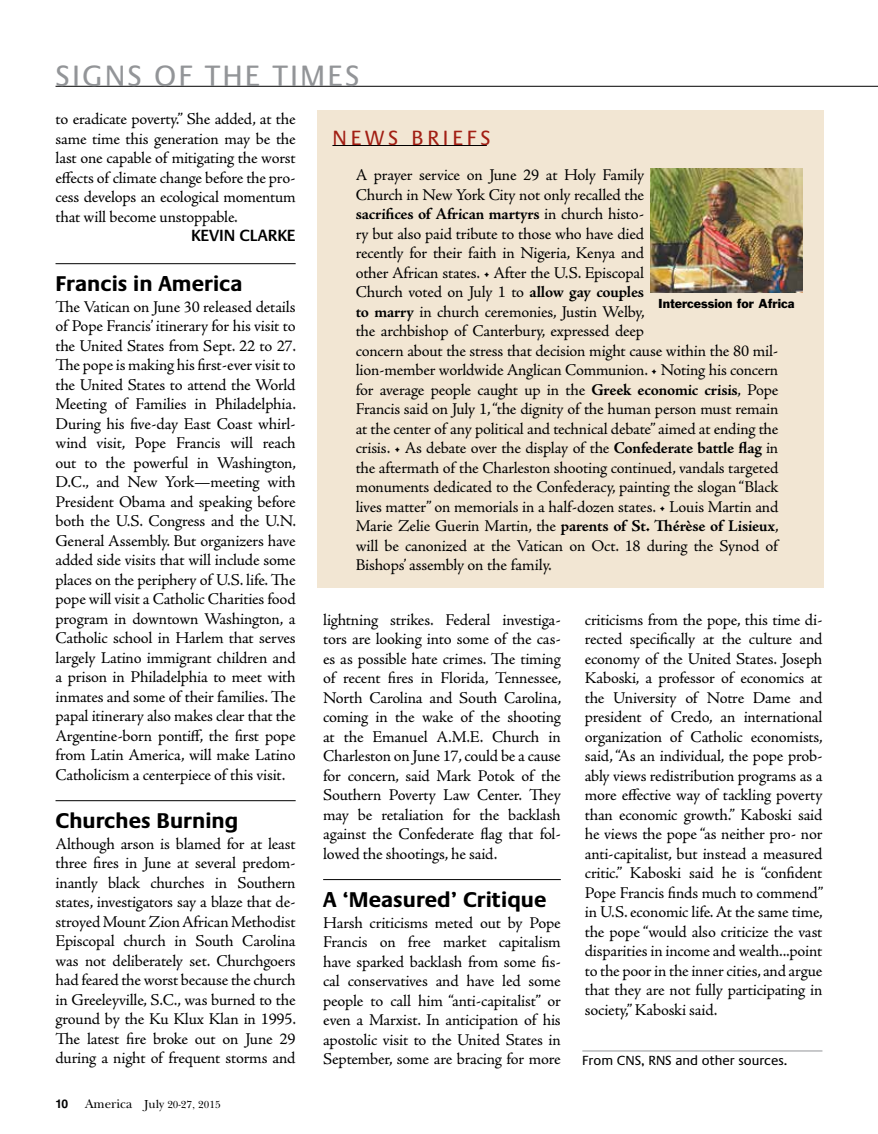
<style>
.page{position:relative;width:878px;height:1134px;background:#fff}
.page>*{position:absolute;margin:0;border:0;box-sizing:border-box;transform-origin:0 0}
.t1{font:30px "Praxis LT Pro";letter-spacing:.07em;color:#939598}
.t2{font:700 21.75px "Praxis LT Pro";color:#000}
.t3{font:21px "Praxis LT Pro";letter-spacing:.18em;color:#a21f14}
.t4{font:16.5px/19.5px "Adobe Jenson Pro";letter-spacing:-.015em;color:#000;text-align:justify}
.t5{font:600 16.5px "Praxis LT Pro";letter-spacing:-.01em;color:#000}
.t6{font:13.5px "Praxis LT Pro";color:#000}
.t7{font:12px "Franklin Gothic Std";color:#000}
.t8{font:10.5px "New Baskerville ITC";color:#000}
.s1{font-family:"Helvetica LT Std";font-weight:700;font-size:12px}
.s2{font-size:12.75px}
.s3{font-size:12px}
.s4{font-weight:700}
</style>
<div class="page">
<hr style="left:56px;top:263px;width:240px;height:1px;background:#000">
<hr style="left:56px;top:800px;width:240px;height:1px;background:#000">
<div style="left:317px;top:110px;width:506px;height:478px;background:#f2e6d3"></div>
<img style="left:650px;top:168px;width:152px;height:125px">
<hr style="left:323px;top:879px;width:237px;height:1px;background:#000">
<hr style="left:56px;top:86px;width:822px;height:1px;background:#000">
<hr style="left:332px;top:145px;width:155px;height:1px;background:#000">
<hr style="left:582px;top:1051px;width:240px;height:1px;background:#939598">
<h1 class="t1" style="left:56px;top:58px;width:305px">SIGNS OF THE TIMES</h1>
<p class="t4" style="left:56px;top:110px;width:242px">to eradicate poverty.” She added, at the same time this generation may be the last one capable of mitigating the worst effects of climate change before the pro&shy;cess develops an ecological momentum that will become unstoppable.</p>
<p class="t5" style="left:191px;top:226px;width:106px">KEVIN CLARKE</p>
<h2 class="t2" style="left:56px;top:271px;width:189px">Francis in America</h2>
<p class="t4" style="left:56px;top:297px;width:242px">The Vatican on June 30 released details of Pope Francis’ itinerary for his visit to the United States from Sept. 22 to 27.<br>The pope is making his first-ever visit to the United States to attend the World Meeting of Families in Philadelphia.<br>During his five-day East Coast whirl&shy;wind visit, Pope Francis will reach out to the powerful in Washington, D.C., and New York—meeting with President Obama and speaking before both the U.S. Congress and the U.N.<br>General Assembly. But organizers have added side visits that will include some places on the periphery of U.S. life. The pope will visit a Catholic Charities food program in downtown Washington, a Catholic school in Harlem that serves largely Latino immigrant children and a prison in Philadelphia to meet with inmates and some of their families. The papal itinerary also makes clear that the Argentine-born pontiff, the first pope from Latin America, will make Latino Catholicism a centerpiece of this visit.</p>
<h2 class="t2" style="left:56px;top:808px;width:184px">Churches Burning</h2>
<p class="t4" style="left:56px;top:834px;width:242px">Although arson is blamed for at least three fires in June at several predom&shy;inantly black churches in Southern states, investigators say a blaze that de&shy;stroyed Mount Zion African Methodist Episcopal church in South Carolina was not deliberately set. Churchgoers had feared the worst because the church in Greeleyville, S.C., was burned to the ground by the Ku Klux Klan in 1995.<br>The latest fire broke out on June 29 during a night of frequent storms and</p>
<p class="t8" style="left:56px;top:1099px;width:166px"><span class="s1">10</span> <span class="s2">America</span> <span class="s3">July</span> 20-27, 2015</p>
<p class="t3" style="left:332px;top:126px;width:160px">NEWS BRIEFS</p>
<p class="t4" style="left:356px;top:165px;width:424px;text-align:left">A prayer service on June 29 at Holy Family<br>Church in New York City not only recalled the<br><span class="s4">sacrifices of African martyrs</span> in church histo-<br>ry but also paid tribute to those who have died<br>recently for their faith in Nigeria, Kenya and<br>other African states. • After the U.S. Episcopal<br>Church voted on July 1 to <span class="s4">allow gay couples<br>to marry</span> in church ceremonies, Justin Welby,<br>the archbishop of Canterbury, expressed deep<br>concern about the stress that decision might cause within the 80 mil&shy;lion-member worldwide Anglican Communion. • Noting his concern for average people caught up in the <span class="s4">Greek economic crisis</span>, Pope Francis said on July 1, “the dignity of the human person must remain at the center of any political and technical debate” aimed at ending the crisis. • As debate over the display of the <span class="s4">Confederate battle flag</span> in the aftermath of the Charleston shooting continued, vandals targeted monuments dedicated to the Confederacy, painting the slogan “Black lives matter” on memorials in a half-dozen states. • Louis Martin and Marie Zelie Guerin Martin, the <span class="s4">parents of St. Thérèse of Lisieux</span>, will be canonized at the Vatican on Oct. 18 during the Synod of Bishops’ assembly on the family.</p>
<p class="t4" style="left:323px;top:610px;width:240px">lightning strikes. Federal investiga&shy;tors are looking into some of the cas&shy;es as possible hate crimes. The timing of recent fires in Florida, Tennessee, North Carolina and South Carolina, coming in the wake of the shooting at the Emanuel A.M.E. Church in Charleston on June 17, could be a cause for concern, said Mark Potok of the Southern Poverty Law Center. They may be retaliation for the backlash against the Confederate flag that fol&shy;lowed the shootings, he said.</p>
<h2 class="t2" style="left:323px;top:886px;width:225px">A ‘Measured’ Critique</h2>
<p class="t4" style="left:323px;top:913px;width:239px">Harsh criticisms meted out by Pope Francis on free market capitalism have sparked backlash from some fis&shy;cal conservatives and have led some people to call him “anti-capitalist” or even a Marxist. In anticipation of his apostolic visit to the United States in September, some are bracing for more</p>
<p class="t7" style="left:658px;top:296px;width:138px">Intercession for Africa</p>
<p class="t4" style="left:584px;top:610px;width:240px">criticisms from the pope, this time di&shy;rected specifically at the culture and economy of the United States. Joseph Kaboski, a professor of economics at the University of Notre Dame and president of Credo, an international organization of Catholic economists, said, “As an individual, the pope prob&shy;ably views redistribution programs as a more effective way of tackling poverty than economic growth.” Kaboski said he views the pope “as neither pro- nor anti-capitalist, but instead a measured critic.” Kaboski said he is “confident Pope Francis finds much to commend” in U.S. economic life. At the same time, the pope “would also criticize the vast disparities in income and wealth...point to the poor in the inner cities, and argue that they are not fully participating in society,” Kaboski said.</p>
<p class="t6" style="left:582px;top:1052px;width:207px">From CNS, RNS and other sources.</p>
</div>
